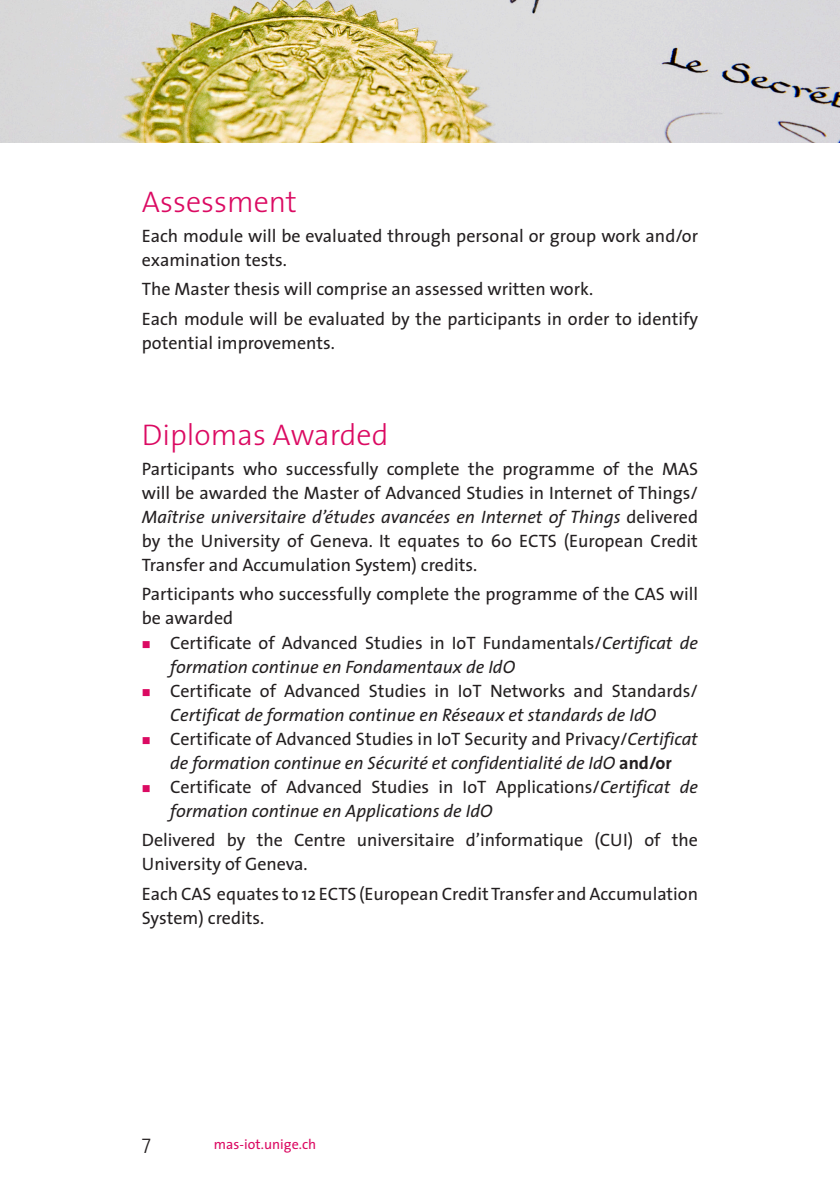
<style>
.page{position:relative;width:840px;height:1191px;background:#fff}
.page>*{position:absolute;margin:0;border:0;box-sizing:border-box;transform-origin:0 0}
.texte{font:300 30px "The Sans";color:#db0a62}
.t1{font:300 20px "The Sans";color:#231f20}
.texte-2{font:18px/24px "The Sans";color:#231f20}
.retrait5{font:italic 18px/24px "The Sans";color:#231f20}
.retrait5-2{font:18px/24px "The Sans";color:#231f20}
.t2{font:14px "The Sans";color:#db0a62}
.s1{font-style:italic}
.s2{color:#db0a62}
.s3{font-style:normal}
.s4{font-weight:700;font-style:normal}
</style>
<div class="page">
<img style="left:0;top:0;width:839px;height:143px">
<p class="texte" style="left:142px;top:177px;width:156px">Assessment</p>
<p class="texte-2" style="left:142px;top:223px;width:557px">Each module will be evaluated through personal or group work and/or examination tests.</p>
<p class="texte-2" style="left:142px;top:277px;width:452px">The Master thesis will comprise an assessed written work.</p>
<p class="texte-2" style="left:142px;top:306px;width:557px">Each module will be evaluated by the participants in order to identify potential improvements.</p>
<p class="texte" style="left:142px;top:410px;width:248px">Diplomas Awarded</p>
<p class="texte-2" style="left:142px;top:456px;width:557px;text-align:justify">Participants who successfully complete the programme of the MAS will be awarded the Master of Advanced Studies in Internet of Things/ <span class="s1">Maîtrise universitaire d’études avancées en Internet of Things</span> delivered by the University of Geneva. It equates to 60 ECTS (European Credit Transfer and Accumulation System) credits.</p>
<p class="texte-2" style="left:142px;top:582px;width:557px">Participants who successfully complete the programme of the CAS will be awarded</p>
<p class="retrait5" style="left:170px;top:630px;width:529px;text-indent:-28px"><span class="s2">■</span> <span class="s3">Certificate of Advanced Studies in IoT Fundamentals/</span>Certificat de formation continue en Fondamentaux de IdO</p>
<p class="retrait5-2" style="left:170px;top:678px;width:529px;text-indent:-28px"><span class="s2">■</span> Certificate of Advanced Studies in IoT Networks and Standards/<br><span class="s1">Certificat de formation continue en Réseaux et standards de IdO</span></p>
<p class="retrait5" style="left:142px;top:726px;width:557px;text-align:center"><span class="s2">■</span> <span class="s3">Certificate of Advanced Studies in IoT Security and Privacy/</span>Certificat de formation continue en Sécurité et confidentialité de IdO <span class="s4">and/or</span></p>
<p class="retrait5" style="left:170px;top:774px;width:529px;text-indent:-28px"><span class="s2">■</span> <span class="s3">Certificate of Advanced Studies in IoT Applications/</span>Certificat de formation continue en Applications de IdO</p>
<p class="retrait5-2" style="left:142px;top:827px;width:557px">Delivered by the Centre universitaire d’informatique (CUI) of the<br>University of Geneva.</p>
<p class="texte-2" style="left:142px;top:881px;width:557px">Each CAS equates to 12 ECTS (European Credit Transfer andAccumulation<br>System) credits.</p>
<p class="t1" style="left:142px;top:1125px;width:11px">7</p>
<p class="t2" style="left:214px;top:1132px;width:104px">mas-iot.unige.ch</p>
</div>
